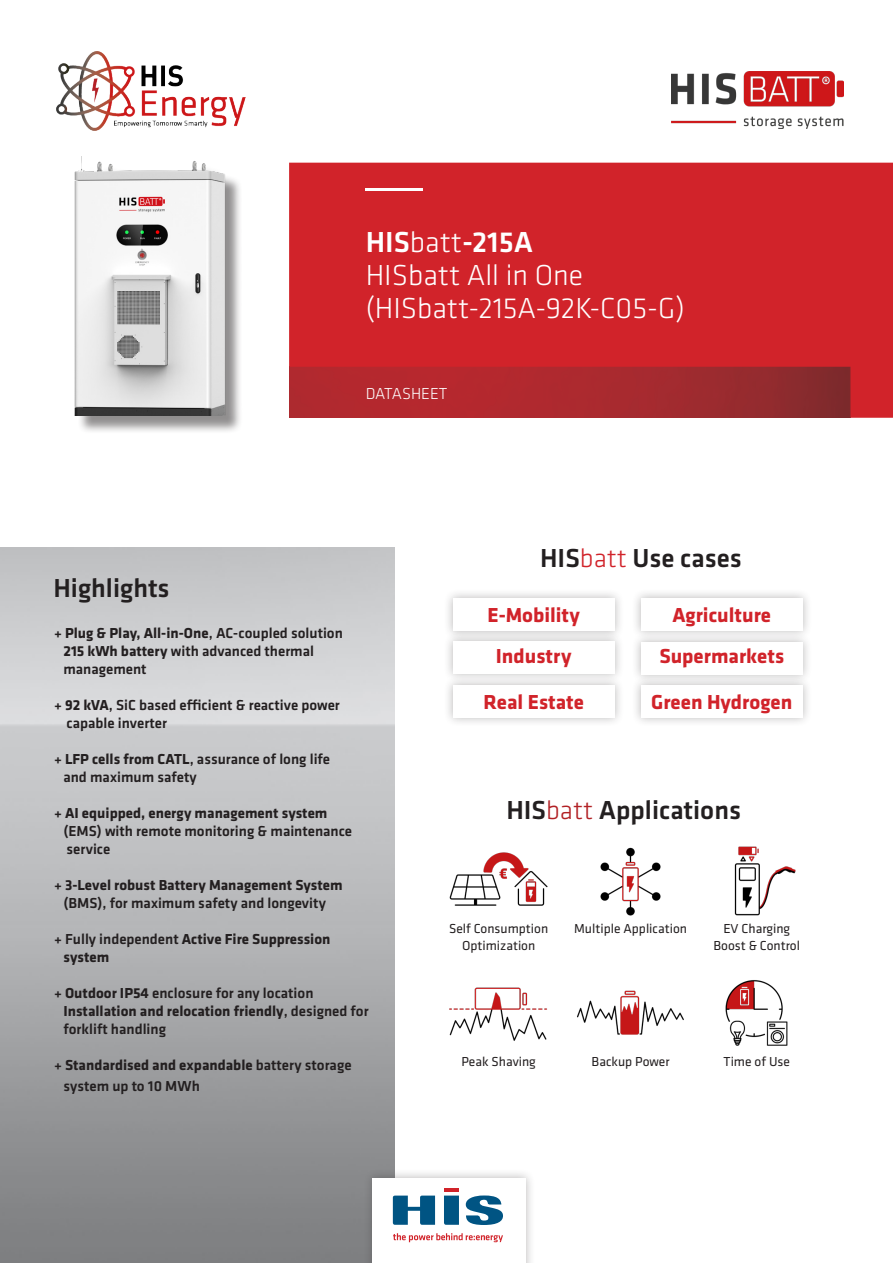
<style>
.page{position:relative;width:893px;height:1263px;background:#fff}
.page>*{position:absolute;margin:0;border:0;box-sizing:border-box;transform-origin:0 0}
.t1{font:300 30px "Klavika";color:#fff}
.Klavika_Medium_versal_28_28_pt{font:500 30px "Klavika";color:#fff}
.t2{font:500 27px "Klavika";color:#231f20}
.t3{font:700 21px "Klavika";color:#d1232a}
.Klavika_Light_versal_11_13_pt{font:300 16.5px "Klavika";color:#fff}
.t4{font:500 15px/18px "Klavika";color:#231f20}
.t5{font:700 15px/18px "Klavika";color:#231f20;text-align:center}
.t6{font:13.5px "Klavika";color:#231f20}
.s1{font-weight:300}
.s2{font-weight:300;color:#d1232a}
.s3{font-weight:700}
.s4{font-weight:500}
.s5{font-weight:300;color:#b22125}
</style>
<div class="page">
<svg style="left:289px;top:163px;width:604px;height:255px;background:#c8242a"></svg>
<hr style="left:366px;top:189px;width:57px;height:2px;background:#fff">
<div style="left:363px;top:1168px;width:173px;height:95px;background:#231f20;opacity:.31"></div>
<div style="left:373px;top:1178px;width:153px;height:85px;background:#fff"></div>
<hr style="left:444px;top:1188px;width:15px;height:4px;background:#d1232a">
<svg style="left:466px;top:1195px;width:37px;height:30px"></svg>
<svg style="left:444px;top:1195px;width:15px;height:30px"></svg>
<svg style="left:393px;top:1195px;width:42px;height:30px"></svg>
<svg style="left:393px;top:1233px;width:110px;height:9px"></svg>
<div style="left:78px;top:162px;width:165px;height:272px;background:#231f20;opacity:.5"></div>
<img style="left:74px;top:156px;width:165px;height:260px">
<div style="left:443px;top:588px;width:181px;height:53px;background:#231f20;opacity:.31"></div>
<svg style="left:453px;top:598px;width:161px;height:33px"></svg>
<div style="left:443px;top:631px;width:181px;height:53px;background:#231f20;opacity:.31"></div>
<svg style="left:453px;top:641px;width:161px;height:33px"></svg>
<div style="left:443px;top:675px;width:181px;height:52px;background:#231f20;opacity:.31"></div>
<svg style="left:453px;top:685px;width:161px;height:32px"></svg>
<div style="left:631px;top:588px;width:181px;height:52px;background:#231f20;opacity:.31"></div>
<svg style="left:641px;top:598px;width:161px;height:32px"></svg>
<div style="left:631px;top:632px;width:181px;height:52px;background:#231f20;opacity:.31"></div>
<svg style="left:641px;top:642px;width:161px;height:32px"></svg>
<div style="left:631px;top:675px;width:181px;height:52px;background:#231f20;opacity:.31"></div>
<svg style="left:641px;top:685px;width:161px;height:32px"></svg>
<img style="left:449px;top:852px;width:99px;height:54px">
<img style="left:600px;top:847px;width:61px;height:69px">
<img style="left:734px;top:846px;width:62px;height:70px">
<img style="left:449px;top:987px;width:98px;height:54px">
<img style="left:577px;top:990px;width:107px;height:45px">
<img style="left:725px;top:980px;width:63px;height:66px">
<img style="left:671px;top:72px;width:172px;height:56px">
<img style="left:57px;top:51px;width:189px;height:80px">
<p class="Klavika_Medium_versal_28_28_pt" style="left:366px;top:226px;width:169px">HIS<span class="s1">batt</span>-215A</p>
<p class="t1" style="left:366px;top:259px;width:219px">HISbatt All in One</p>
<p class="t1" style="left:366px;top:292px;width:320px">(HISbatt-215A-92K-C05-G)</p>
<p class="Klavika_Light_versal_11_13_pt" style="left:366px;top:385px;width:83px">DATASHEET</p>
<p class="t2" style="left:540px;top:543px;width:203px">HIS<span class="s2">batt</span> Use cases</p>
<p class="t2" style="left:53px;top:574px;width:118px">Highlights</p>
<p class="t4" style="left:54px;top:624px;width:290px">+ <span class="s3">Plug &amp; Play, All-in-One</span>, AC-coupled solution</p>
<p class="t4" style="left:63px;top:642px;width:252px"><span class="s3">215 kWh battery</span> with advanced thermal</p>
<p class="t4" style="left:63px;top:660px;width:85px">management</p>
<p class="t4" style="left:67px;top:696px;width:275px;text-indent:-13px">+ <span class="s3">92 kVA</span>, SiC based efficient &amp; reactive power capable inverter</p>
<p class="t4" style="left:63px;top:750px;width:268px;text-indent:-9px">+ <span class="s3">LFP cells from CATL</span>, assurance of long life and maximum safety</p>
<p class="t4" style="left:63px;top:804px;width:290px;text-indent:-9px">+ <span class="s3">AI equipped, energy management system </span>(EMS) with remote monitoring &amp; maintenance service</p>
<p class="t5" style="left:54px;top:876px;width:290px"><span class="s4">+</span> 3-Level robust Battery Management System <span class="s4">(BMS), for maximum safety and longevity</span></p>
<p class="t5" style="left:54px;top:930px;width:278px"><span class="s4">+ Fully independent</span> Active Fire Suppression</p>
<p class="t5" style="left:63px;top:948px;width:47px">system</p>
<p class="t4" style="left:54px;top:984px;width:261px">+ <span class="s3">Outdoor IP54</span> enclosure for any location</p>
<p class="t5" style="left:63px;top:1002px;width:307px">Installation and relocation friendly<span class="s4">, designed for</span></p>
<p class="t4" style="left:63px;top:1020px;width:104px">forklift handling</p>
<p class="t4" style="left:63px;top:1054px;width:290px;line-height:21.6px;text-indent:-9px">+ <span class="s3">Standardised and expandable</span> battery storage system up to 10 MWh</p>
<p class="t3" style="left:487px;top:604px;width:94px">E-Mobility</p>
<p class="t3" style="left:672px;top:604px;width:100px">Agriculture</p>
<p class="t3" style="left:496px;top:645px;width:77px">Industry</p>
<p class="t3" style="left:659px;top:645px;width:126px">Supermarkets</p>
<p class="t3" style="left:483px;top:690px;width:102px">Real Estate</p>
<p class="t3" style="left:651px;top:690px;width:143px">Green Hydrogen</p>
<p class="t2" style="left:506px;top:796px;width:236px">HIS<span class="s5">batt</span> Applications</p>
<p class="t6" style="left:449px;top:922px;width:101px">Self Consumption</p>
<p class="t6" style="left:462px;top:938px;width:75px">Optimization</p>
<p class="t6" style="left:574px;top:922px;width:114px">Multiple Application</p>
<p class="t6" style="left:723px;top:922px;width:68px">EV Charging</p>
<p class="t6" style="left:714px;top:938px;width:88px">Boost &amp; Control</p>
<p class="t6" style="left:461px;top:1054px;width:76px">Peak Shaving</p>
<p class="t6" style="left:592px;top:1054px;width:79px">Backup Power</p>
<p class="t6" style="left:724px;top:1054px;width:68px">Time of Use</p>
</div>
